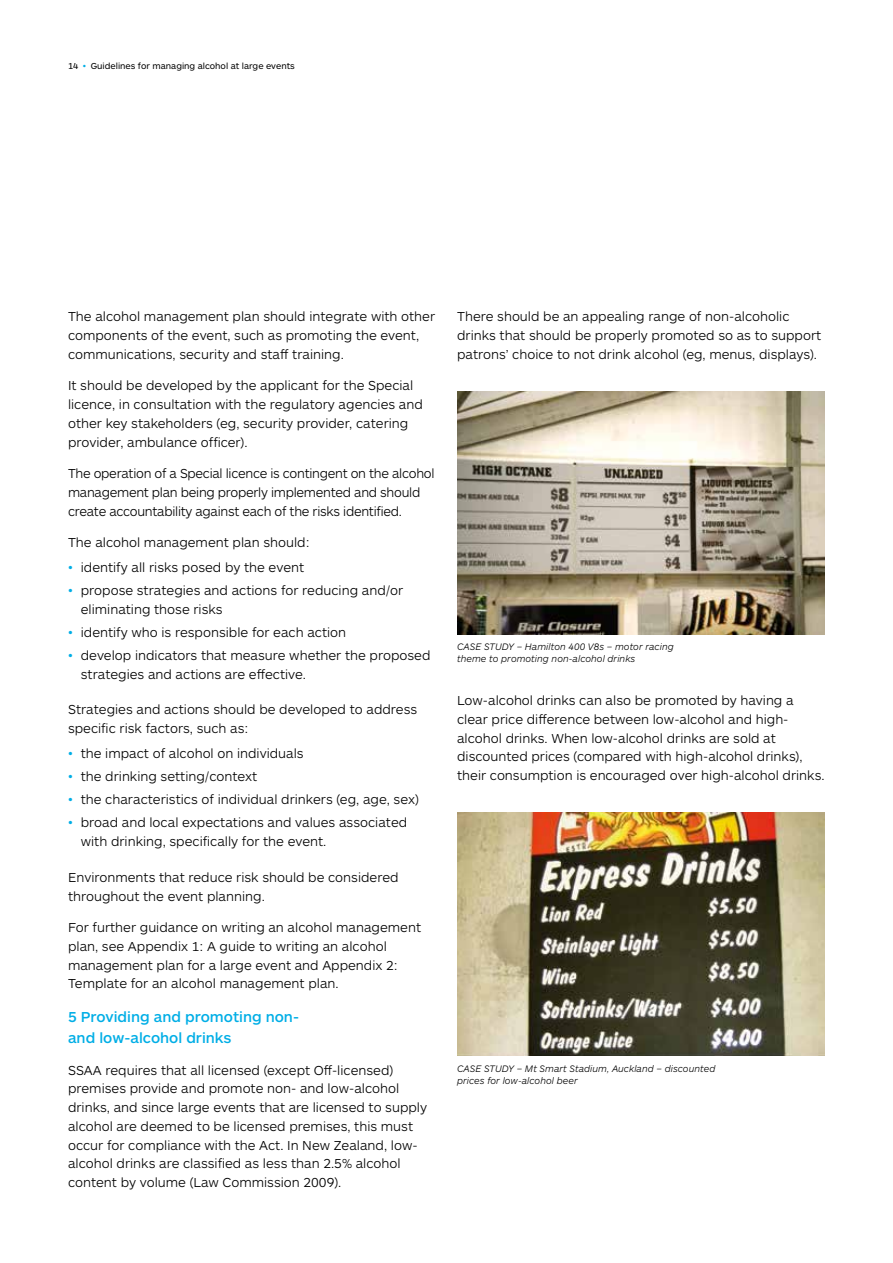
<style>
.page{position:relative;width:893px;height:1263px;background:#fff}
.page>*{position:absolute;margin:0;border:0;box-sizing:border-box;transform-origin:0 0}
.t1{font:500 15px/21px "ARS Maquette Pro";color:#00aee6}
.t2{font:300 13.5px/18.8px "ARS Maquette Pro";color:#000}
.t3{font:300 13.5px/18.8px "ARS Maquette Pro";letter-spacing:-.02em;color:#000}
.t4{font:italic 300 9.75px/12px "ARS Maquette Pro";color:#000}
.t5{font:9px "ARS Maquette Pro";color:#000}
.s1{color:#00aee6}
</style>
<div class="page">
<img style="left:457px;top:391px;width:368px;height:243px">
<img style="left:457px;top:812px;width:368px;height:243px">
<p class="t5" style="left:68px;top:60px;width:228px">14 <span class="s1">•</span> Guidelines for managing alcohol at large events</p>
<p class="t2" style="left:68px;top:307px;width:369px">The alcohol management plan should integrate with other components of the event, such as promoting the event, communications, security and staff training.</p>
<p class="t2" style="left:68px;top:376px;width:356px">It should be developed by the applicant for the Special licence, in consultation with the regulatory agencies and other key stakeholders (eg, security provider, catering provider, ambulance officer).</p>
<p class="t3" style="left:68px;top:463px;width:368px">The operation of a Special licence is contingent on the alcohol management plan being properly implemented and should create accountability against each of the risks identified.</p>
<p class="t2" style="left:68px;top:532px;width:243px">The alcohol management plan should:</p>
<p class="t2" style="left:68px;top:557px;width:238px"><span class="s1">•</span> identify all risks posed by the event</p>
<p class="t2" style="left:81px;top:580px;width:324px;text-indent:-13px"><span class="s1">•</span> propose strategies and actions for reducing and/or eliminating those risks</p>
<p class="t2" style="left:68px;top:622px;width:280px"><span class="s1">•</span> identify who is responsible for each action</p>
<p class="t2" style="left:81px;top:645px;width:351px;text-indent:-13px"><span class="s1">•</span> develop indicators that measure whether the proposed strategies and actions are effective.</p>
<p class="t2" style="left:68px;top:700px;width:351px">Strategies and actions should be developed to address specific risk factors, such as:</p>
<p class="t2" style="left:68px;top:744px;width:237px"><span class="s1">•</span> the impact of alcohol on individuals</p>
<p class="t2" style="left:68px;top:767px;width:191px"><span class="s1">•</span> the drinking setting/context</p>
<p class="t2" style="left:68px;top:790px;width:352px"><span class="s1">•</span> the characteristics of individual drinkers (eg, age, sex)</p>
<p class="t2" style="left:81px;top:813px;width:328px;text-indent:-13px"><span class="s1">•</span> broad and local expectations and values associated with drinking, specifically for the event.</p>
<p class="t2" style="left:68px;top:867px;width:332px">Environments that reduce risk should be considered throughout the event planning.</p>
<p class="t2" style="left:68px;top:917px;width:355px">For further guidance on writing an alcohol management plan, see Appendix 1: A guide to writing an alcohol management plan for a large event and Appendix 2:<br>Template for an alcohol management plan.</p>
<p class="t1" style="left:68px;top:1006px;width:232px">5 Providing and promoting non&shy;and low-alcohol drinks</p>
<p class="t2" style="left:68px;top:1060px;width:361px">SSAA requires that all licensed (except Off-licensed) premises provide and promote non- and low-alcohol drinks, and since large events that are licensed to supply alcohol are deemed to be licensed premises, this must occur for compliance with the Act. In New Zealand, low&shy;alcohol drinks are classified as less than 2.5% alcohol content by volume (Law Commission 2009).</p>
<p class="t2" style="left:457px;top:307px;width:366px">There should be an appealing range of non-alcoholic drinks that should be properly promoted so as to support patrons’ choice to not drink alcohol (eg, menus, displays).</p>
<p class="t4" style="left:457px;top:640px;width:218px">CASE STUDY – Hamilton 400 V8s – motor racing theme to promoting non-alcohol drinks</p>
<p class="t2" style="left:457px;top:690px;width:369px">Low-alcohol drinks can also be promoted by having a clear price difference between low-alcohol and high&shy;alcohol drinks. When low-alcohol drinks are sold at discounted prices (compared with high-alcohol drinks), their consumption is encouraged over high-alcohol drinks.</p>
<p class="t4" style="left:457px;top:1062px;width:260px">CASE STUDY – Mt Smart Stadium, Auckland – discounted prices for low-alcohol beer</p>
</div>
